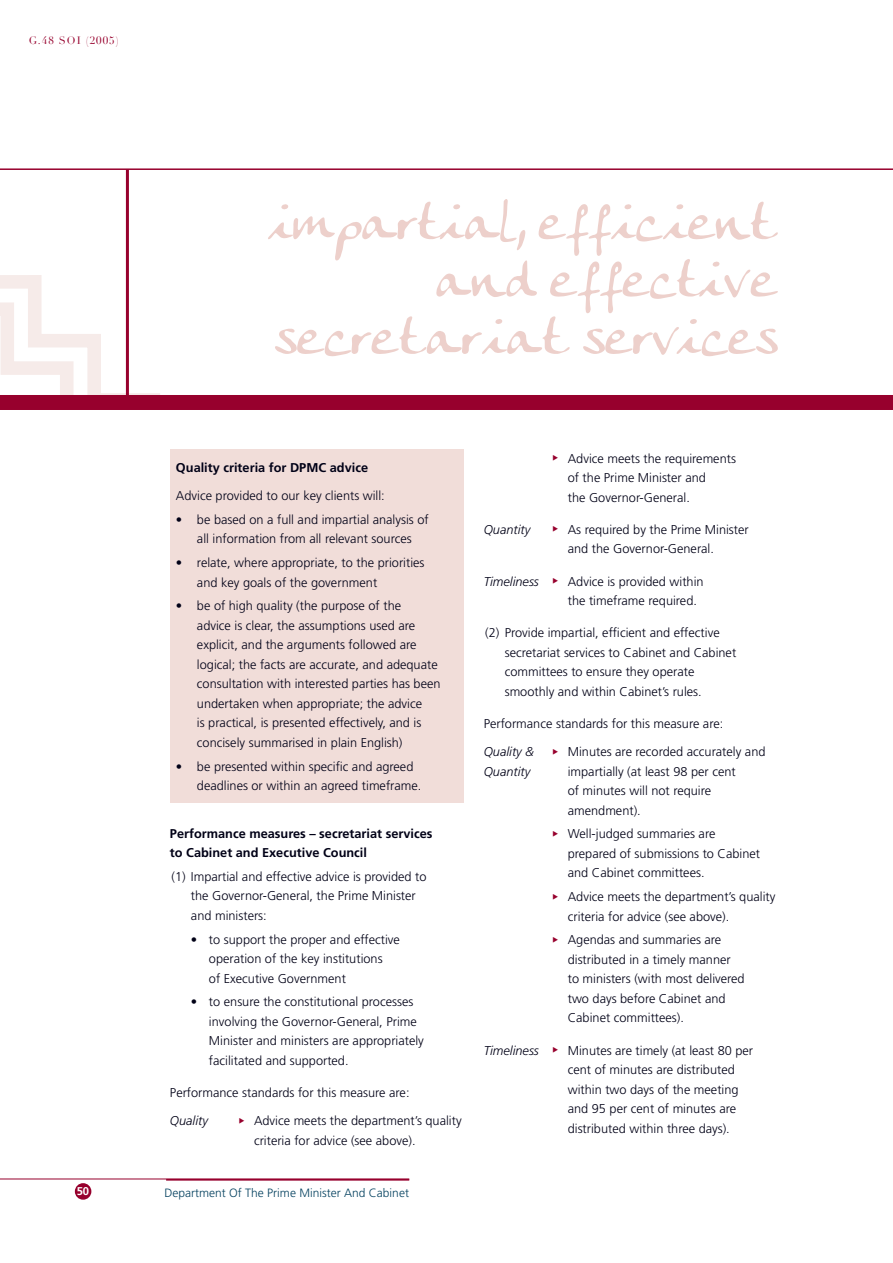
<style>
.page{position:relative;width:893px;height:1263px;background:#fff}
.page>*{position:absolute;margin:0;border:0;box-sizing:border-box;transform-origin:0 0}
.t1{font:52.5px/57.3px "Schrift";color:#edd0cb;text-align:right}
.t2{font:300 12.75px/19.5px "Frutiger";color:#000016}
.t3{font:700 12.75px/19.5px "Frutiger";color:#000016}
.t4{font:italic 300 12.75px "Frutiger";color:#000016}
.t5{font:300 12px "Frutiger";color:#064260}
.t6{font:700 11.25px "Frutiger";color:#fff}
.t7{font:10.5px "Didot";letter-spacing:.1em;color:#97002d}
</style>
<div class="page">
<svg style="left:0;top:268px;width:160px;height:127px"></svg>
<hr style="left:126px;top:169px;width:3px;height:234px;background:#97002d">
<div style="left:76px;top:1184px;width:15px;height:15px;background:#97002d;border-radius:50%"></div>
<div style="left:75px;top:1183px;width:16px;height:17px;border:2px solid #97002d;border-radius:50%"></div>
<hr style="left:166px;top:1179px;width:243px;height:2px;background:#97002d">
<hr style="left:0;top:1179px;width:409px;height:1px;background:#97002d">
<hr style="left:0;top:168px;width:892px;height:2px;background:#97002d">
<div style="left:0;top:395px;width:892px;height:15px;background:#97002d"></div>
<div style="left:170px;top:449px;width:293px;height:354px;background:#f1ddd9"></div>
<p class="t7" style="left:29px;top:34px;width:91px">G.48 SOI (2005)</p>
<h1 class="t1" style="left:268px;top:193px;width:511px">impartial, efficient and effective secretariat services</h1>
<p class="t3" style="left:176px;top:459px;width:194px">Quality criteria for DPMC advice</p>
<p class="t2" style="left:176px;top:487px;width:210px">Advice provided to our key clients will:</p>
<p class="t2" style="left:176px;top:511px;width:254px;text-align:center">• be based on a full and impartial analysis of all information from all relevant sources</p>
<p class="t2" style="left:197px;top:554px;width:229px;text-indent:-21px">• relate, where appropriate, to the priorities and key goals of the government</p>
<p class="t2" style="left:197px;top:597px;width:245px;text-indent:-21px">• be of high quality (the purpose of the<br>advice is clear, the assumptions used are explicit, and the arguments followed are logical; the facts are accurate, and adequate consultation with interested parties has been undertaken when appropriate; the advice<br>is practical, is presented effectively, and is concisely summarised in plain English)</p>
<p class="t2" style="left:197px;top:757px;width:226px;text-indent:-21px">• be presented within specific and agreed deadlines or within an agreed timeframe.</p>
<p class="t3" style="left:170px;top:824px;width:264px">Performance measures – secretariat services to Cabinet and Executive Council</p>
<p class="t2" style="left:191px;top:868px;width:237px;text-indent:-19px">(1) Impartial and effective advice is provided to the Governor-General, the Prime Minister and ministers:</p>
<p class="t2" style="left:209px;top:930px;width:192px;text-indent:-18px">• to support the proper and effective operation of the key institutions<br>of Executive Government</p>
<p class="t2" style="left:209px;top:993px;width:216px;text-indent:-18px">• to ensure the constitutional processes involving the Governor-General, Prime Minister and ministers are appropriately facilitated and supported.</p>
<p class="t2" style="left:170px;top:1084px;width:241px">Performance standards for this measure are:</p>
<p class="t4" style="left:170px;top:1116px;width:40px">Quality</p>
<p class="t2" style="left:254px;top:1112px;width:209px">Advice meets the department’s quality criteria for advice (see above).</p>
<p class="t2" style="left:567px;top:449px;width:170px">Advice meets the requirements of the Prime Minister and<br>the Governor-General.</p>
<p class="t4" style="left:483px;top:524px;width:48px">Quantity</p>
<p class="t2" style="left:567px;top:521px;width:182px">As required by the Prime Minister and the Governor-General.</p>
<p class="t4" style="left:483px;top:576px;width:57px">Timeliness</p>
<p class="t2" style="left:567px;top:572px;width:137px">Advice is provided within the timeframe required.</p>
<p class="t2" style="left:504px;top:624px;width:233px;text-indent:-19px">(2) Provide impartial, efficient and effective secretariat services to Cabinet and Cabinet committees to ensure they operate smoothly and within Cabinet’s rules.</p>
<p class="t2" style="left:483px;top:715px;width:241px">Performance standards for this measure are:</p>
<p class="t4" style="left:483px;top:747px;width:52px">Quality &amp;</p>
<p class="t2" style="left:567px;top:743px;width:199px">Minutes are recorded accurately and</p>
<p class="t4" style="left:483px;top:766px;width:48px">Quantity</p>
<p class="t2" style="left:567px;top:762px;width:169px">impartially (at least 98 per cent of minutes will not require amendment).</p>
<p class="t2" style="left:567px;top:825px;width:194px">Well-judged summaries are prepared of submissions to Cabinet and Cabinet committees.</p>
<p class="t2" style="left:567px;top:888px;width:209px">Advice meets the department’s quality criteria for advice (see above).</p>
<p class="t2" style="left:567px;top:931px;width:178px">Agendas and summaries are distributed in a timely manner to ministers (with most delivered two days before Cabinet and<br>Cabinet committees).</p>
<p class="t4" style="left:483px;top:1045px;width:57px">Timeliness</p>
<p class="t2" style="left:567px;top:1041px;width:187px">Minutes are timely (at least 80 per cent of minutes are distributed within two days of the meeting and 95 per cent of minutes are distributed within three days).</p>
<p class="t6" style="left:77px;top:1187px;width:14px">50</p>
<p class="t5" style="left:164px;top:1188px;width:246px">Department Of The Prime Minister And Cabinet</p>
</div>
